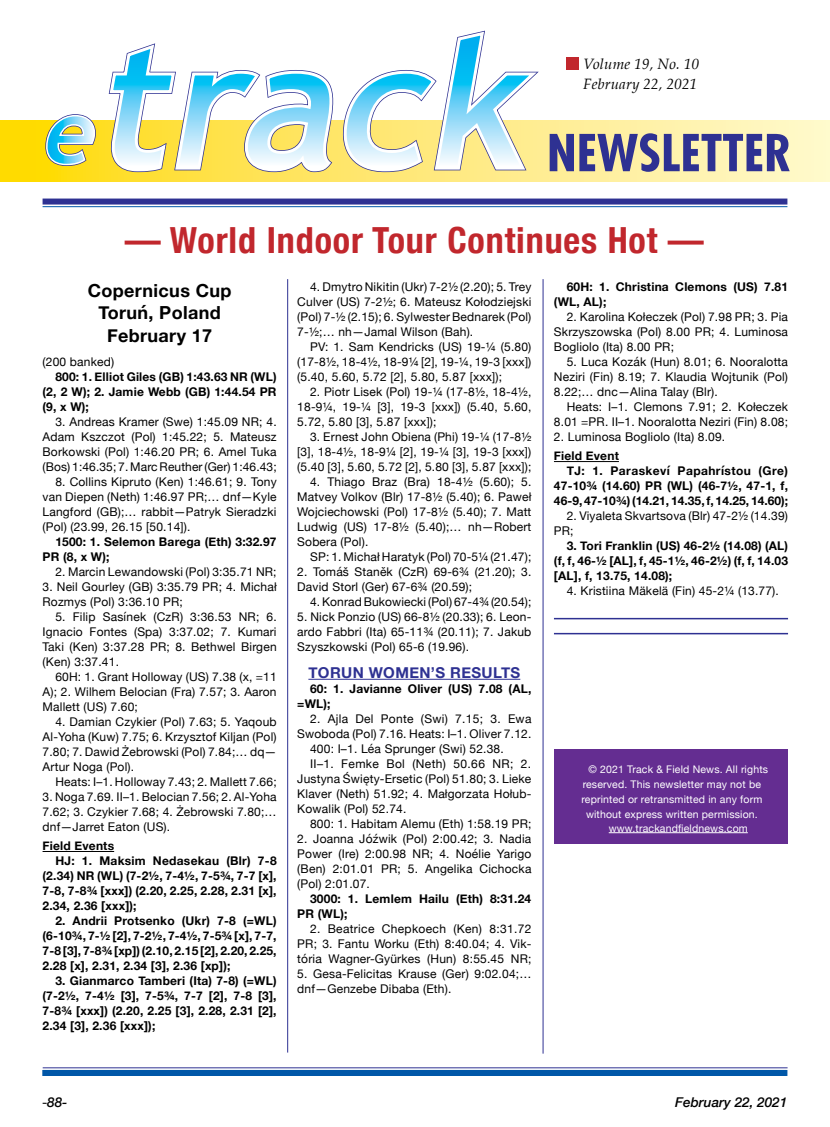
<style>
.page{position:relative;width:830px;height:1127px;background:#fff}
.page>*{position:absolute;margin:0;border:0;box-sizing:border-box;transform-origin:0 0}
.t1{font:700 condensed 36px "Helvetica Neue";letter-spacing:.025em;color:#c1272d}
.t2{font:700 18px/22.5px "Helvetica Neue";letter-spacing:.02em;color:#000;text-align:center}
.t3{font:italic 15px/19.5px "Palatino";letter-spacing:.01em;color:#000}
.t4{font:700 15px "Helvetica Neue";letter-spacing:.025em;color:#2e3192}
.t5{font:italic 500 13.5px "Helvetica Neue";color:#000}
.t6{font:12px/15px "Helvetica Neue";letter-spacing:.015em;color:#000;text-align:justify}
.t7{font:700 12px/15px "Helvetica Neue";letter-spacing:.015em;color:#000;text-align:justify}
.t8{font:700 12px "Helvetica Neue";letter-spacing:.035em;color:#000}
.t9{font:10.5px "Helvetica Neue";letter-spacing:.015em;color:#fff}
.s1{font-weight:400;font-style:normal}
</style>
<div class="page">
<div style="left:566px;top:57px;width:12px;height:12px;background:#c1272d"></div>
<svg style="left:0;top:120px;width:829px;height:62px;background:#feea75"></svg>
<hr style="left:43px;top:851px;width:71px;height:1px;background:#000">
<hr style="left:308px;top:679px;width:212px;height:1px;background:#2e3192">
<hr style="left:553px;top:461px;width:65px;height:1px;background:#000">
<hr style="left:553px;top:618px;width:234px;height:1px;background:#2e3192">
<hr style="left:553px;top:633px;width:234px;height:1px;background:#2e3192">
<div style="left:553px;top:749px;width:234px;height:94px;background:#642d91"></div>
<hr style="left:608px;top:832px;width:139px;height:1px;background:#fff">
<hr style="left:43px;top:1067px;width:744px;height:1px;background:#2e3192">
<hr style="left:287px;top:279px;width:1px;height:773px;background:#2e3192">
<hr style="left:542px;top:279px;width:1px;height:774px;background:#2e3192">
<div style="left:43px;top:1070px;width:743px;height:6px;background:#0057a8"></div>
<div style="left:43px;top:199px;width:744px;height:6px;background:#2e3192"></div>
<hr style="left:43px;top:206px;width:744px;height:1px;background:#0057a8">
<svg style="left:106px;top:120px;width:438px;height:54px"></svg>
<svg style="left:108px;top:30px;width:432px;height:143px"></svg>
<svg style="left:43px;top:114px;width:54px;height:53px;background:#b0d1a3"></svg>
<svg style="left:549px;top:133px;width:240px;height:39px;background:#8e8a9e"></svg>
<p class="t3" style="left:583px;top:54px;width:117px">Volume 19, No. 10<br>February 22, 2021</p>
<h1 class="t1" style="left:125px;top:210px;width:580px">— World Indoor Tour Continues Hot —</h1>
<h2 class="t2" style="left:88px;top:279px;width:145px">Copernicus Cup<br>Toruń, Poland<br>February 17</h2>
<p class="t6" style="left:43px;top:355px;width:73px">(200 banked)</p>
<p class="t7" style="left:43px;top:369px;width:235px;text-indent:13px">800: 1. Elliot Giles (GB) 1:43.63 NR (WL) (2, 2 W); 2. Jamie Webb (GB) 1:44.54 PR (9, x W);</p>
<p class="t6" style="left:43px;top:415px;width:235px;text-indent:13px">3. Andreas Kramer (Swe) 1:45.09 NR; 4.<br>Adam Kszczot (Pol) 1:45.22; 5. Mateusz Borkowski (Pol) 1:46.20 PR; 6. Amel Tuka (Bos) 1:46.35; 7. Marc Reuther (Ger) 1:46.43;</p>
<p class="t6" style="left:43px;top:475px;width:235px;text-indent:13px">8. Collins Kipruto (Ken) 1:46.61; 9. Tony van Diepen (Neth) 1:46.97 PR;… dnf—Kyle Langford (GB);… rabbit—Patryk Sieradzki (Pol) (23.99, 26.15 [50.14]).</p>
<p class="t7" style="left:43px;top:534px;width:235px;text-indent:13px">1500: 1. Selemon Barega (Eth) 3:32.97<br>PR (8, x W);</p>
<p class="t6" style="left:55px;top:565px;width:223px">2. Marcin Lewandowski (Pol) 3:35.71 NR;</p>
<p class="t6" style="left:43px;top:580px;width:235px">3. Neil Gourley (GB) 3:35.79 PR; 4. Michał<br>Rozmys (Pol) 3:36.10 PR;</p>
<p class="t6" style="left:43px;top:610px;width:235px;text-indent:13px">5. Filip Sasínek (CzR) 3:36.53 NR; 6.<br>Ignacio Fontes (Spa) 3:37.02; 7. Kumari Taki (Ken) 3:37.28 PR; 8. Bethwel Birgen (Ken) 3:37.41.</p>
<p class="t6" style="left:43px;top:670px;width:235px;text-indent:13px">60H: 1. Grant Holloway (US) 7.38 (x, =11<br>A); 2. Wilhem Belocian (Fra) 7.57; 3. Aaron Mallett (US) 7.60;</p>
<p class="t6" style="left:43px;top:715px;width:235px;text-indent:13px">4. Damian Czykier (Pol) 7.63; 5. Yaqoub Al-Yoha (Kuw) 7.75; 6. Krzysztof Kiljan (Pol)<br>7.80; 7. Dawid Żebrowski (Pol) 7.84;… dq— Artur Noga (Pol).</p>
<p class="t6" style="left:55px;top:775px;width:223px">Heats: I–1. Holloway 7.43; 2. Mallett 7.66;</p>
<p class="t6" style="left:43px;top:790px;width:235px">3. Noga 7.69. II–1. Belocian 7.56; 2. Al-Yoha 7.62; 3. Czykier 7.68; 4. Żebrowski 7.80;… dnf—Jarret Eaton (US).</p>
<p class="t7" style="left:43px;top:839px;width:73px">Field Events</p>
<p class="t7" style="left:55px;top:854px;width:223px">HJ: 1. Maksim Nedasekau (Blr) 7-8</p>
<p class="t7" style="left:43px;top:869px;width:235px">(2.34) NR (WL) (7-2½, 7-4½, 7-5¾, 7-7 [x],</p>
<p class="t7" style="left:43px;top:884px;width:235px">7-8, 7-8¾ [xxx]) (2.20, 2.25, 2.28, 2.31 [x],</p>
<p class="t7" style="left:43px;top:899px;width:95px">2.34, 2.36 [xxx]);</p>
<p class="t7" style="left:43px;top:914px;width:235px;text-indent:13px">2. Andrii Protsenko (Ukr) 7-8 (=WL) (6‑10¾, 7-½ [2], 7-2½, 7-4½, 7-5¾ [x], 7-7, 7-8 [3], 7-8¾ [xp]) (2.10, 2.15 [2], 2.20, 2.25, 2.28 [x], 2.31, 2.34 [3], 2.36 [xp]);</p>
<p class="t7" style="left:43px;top:974px;width:235px;text-indent:13px">3. Gianmarco Tamberi (Ita) 7-8) (=WL) (7-2½, 7-4½ [3], 7-5¾, 7-7 [2], 7-8 [3], 7-8¾ [xxx]) (2.20, 2.25 [3], 2.28, 2.31 [2], 2.34 [3], 2.36 [xxx]);</p>
<p class="t6" style="left:297px;top:279px;width:235px;text-indent:13px">4. Dmytro Nikitin (Ukr) 7-2½ (2.20); 5. Trey Culver (US) 7-2½; 6. Mateusz Kołodziejski (Pol) 7-½ (2.15); 6. Sylwester Bednarek (Pol)<br>7-½;… nh—Jamal Wilson (Bah).</p>
<p class="t6" style="left:297px;top:339px;width:235px;text-indent:13px">PV: 1. Sam Kendricks (US) 19-¼ (5.80) (17-8½, 18-4½, 18-9¼ [2], 19-¼, 19-3 [xxx]) (5.40, 5.60, 5.72 [2], 5.80, 5.87 [xxx]);</p>
<p class="t6" style="left:297px;top:384px;width:235px;text-indent:13px">2. Piotr Lisek (Pol) 19-¼ (17-8½, 18-4½, 18-9¼, 19-¼ [3], 19-3 [xxx]) (5.40, 5.60, 5.72, 5.80 [3], 5.87 [xxx]);</p>
<p class="t6" style="left:297px;top:429px;width:235px;text-indent:13px">3. Ernest John Obiena (Phi) 19-¼ (17-8½ [3], 18-4½, 18-9¼ [2], 19-¼ [3], 19-3 [xxx]) (5.40 [3], 5.60, 5.72 [2], 5.80 [3], 5.87 [xxx]);</p>
<p class="t6" style="left:297px;top:474px;width:235px;text-indent:13px">4. Thiago Braz (Bra) 18-4½ (5.60); 5.<br>Matvey Volkov (Blr) 17-8½ (5.40); 6. Paweł Wojciechowski (Pol) 17-8½ (5.40); 7. Matt Ludwig (US) 17-8½ (5.40);… nh—Robert Sobera (Pol).</p>
<p class="t6" style="left:310px;top:549px;width:223px">SP: 1. Michał Haratyk (Pol) 70-5¼ (21.47);</p>
<p class="t6" style="left:297px;top:564px;width:235px">2. Tomáš Staněk (CzR) 69-6¾ (21.20); 3.<br>David Storl (Ger) 67-6¾ (20.59);</p>
<p class="t6" style="left:310px;top:594px;width:223px">4. Konrad Bukowiecki (Pol) 67-4¾ (20.54);</p>
<p class="t6" style="left:297px;top:609px;width:235px">5. Nick Ponzio (US) 66-8½ (20.33); 6. Leon&shy;ardo Fabbri (Ita) 65-11¾ (20.11); 7. Jakub Szyszkowski (Pol) 65-6 (19.96).</p>
<p class="t4" style="left:308px;top:661px;width:213px">TORUN WOMEN’S RESULTS</p>
<p class="t7" style="left:297px;top:681px;width:235px;text-indent:13px">60: 1. Javianne Oliver (US) 7.08 (AL, =WL);</p>
<p class="t6" style="left:310px;top:712px;width:223px">2. Ajla Del Ponte (Swi) 7.15; 3. Ewa</p>
<p class="t6" style="left:297px;top:727px;width:235px">Swoboda (Pol) 7.16. Heats: I–1. Oliver 7.12.</p>
<p class="t6" style="left:310px;top:742px;width:195px">400: I–1. Léa Sprunger (Swi) 52.38.</p>
<p class="t6" style="left:310px;top:757px;width:222px">II–1. Femke Bol (Neth) 50.66 NR; 2.</p>
<p class="t6" style="left:297px;top:772px;width:235px">Justyna Święty-Ersetic (Pol) 51.80; 3. Lieke</p>
<p class="t6" style="left:297px;top:787px;width:235px">Klaver (Neth) 51.92; 4. Małgorzata Hołub-</p>
<p class="t6" style="left:297px;top:802px;width:110px">Kowalik (Pol) 52.74.</p>
<p class="t6" style="left:310px;top:817px;width:223px">800: 1. Habitam Alemu (Eth) 1:58.19 PR;</p>
<p class="t6" style="left:297px;top:832px;width:235px">2. Joanna Jóźwik (Pol) 2:00.42; 3. Nadia Power (Ire) 2:00.98 NR; 4. Noélie Yarigo (Ben) 2:01.01 PR; 5. Angelika Cichocka (Pol) 2:01.07.</p>
<p class="t7" style="left:297px;top:891px;width:235px;text-indent:13px">3000: 1. Lemlem Hailu (Eth) 8:31.24<br>PR (WL);</p>
<p class="t6" style="left:297px;top:922px;width:235px;text-indent:13px">2. Beatrice Chepkoech (Ken) 8:31.72<br>PR; 3. Fantu Worku (Eth) 8:40.04; 4. Vik&shy;tória Wagner-Gyürkes (Hun) 8:55.45 NR;</p>
<p class="t6" style="left:297px;top:967px;width:235px">5. Gesa-Felicitas Krause (Ger) 9:02.04;… dnf—Genzebe Dibaba (Eth).</p>
<p class="t7" style="left:553px;top:279px;width:235px;text-indent:13px">60H: 1. Christina Clemons (US) 7.81 (WL, AL);</p>
<p class="t6" style="left:553px;top:310px;width:235px;text-indent:13px">2. Karolina Kołeczek (Pol) 7.98 PR; 3. Pia Skrzyszowska (Pol) 8.00 PR; 4. Luminosa Bogliolo (Ita) 8.00 PR;</p>
<p class="t6" style="left:553px;top:355px;width:235px;text-indent:13px">5. Luca Kozák (Hun) 8.01; 6. Nooralotta Neziri (Fin) 8.19; 7. Klaudia Wojtunik (Pol)<br>8.22;… dnc—Alina Talay (Blr).</p>
<p class="t6" style="left:553px;top:400px;width:235px;text-align:right">Heats: I–1. Clemons 7.91; 2. Kołeczek<br>8.01 =PR. II–1. Nooralotta Neziri (Fin) 8.08;</p>
<p class="t6" style="left:553px;top:430px;width:173px">2. Luminosa Bogliolo (Ita) 8.09.</p>
<p class="t7" style="left:553px;top:449px;width:66px">Field Event</p>
<p class="t8" style="left:566px;top:462px;width:222px">TJ: 1. Paraskeví Papahrístou (Gre)</p>
<p class="t7" style="left:553px;top:479px;width:235px">47‑10¾ (14.60) PR (WL) (46-7½, 47-1, f,</p>
<p class="t7" style="left:553px;top:494px;width:236px">46-9, 47-10¾) (14.21, 14.35, f, 14.25, 14.60);</p>
<p class="t6" style="left:553px;top:509px;width:235px;text-indent:13px">2. Viyaleta Skvartsova (Blr) 47-2½ (14.39)<br>PR;</p>
<p class="t7" style="left:553px;top:539px;width:235px;text-indent:13px">3. Tori Franklin (US) 46-2½ (14.08) (AL) (f, f, 46-½ [AL], f, 45-1½, 46-2½) (f, f, 14.03 [AL], f, 13.75, 14.08);</p>
<p class="t6" style="left:566px;top:584px;width:213px">4. Kristiina Mäkelä (Fin) 45-2¼ (13.77).</p>
<p class="t9" style="left:588px;top:762px;width:181px">© 2021 Track &amp; Field News. All rights</p>
<p class="t9" style="left:582px;top:777px;width:180px">reserved. This newsletter may not be</p>
<p class="t9" style="left:581px;top:792px;width:182px">reprinted or retransmitted in any form</p>
<p class="t9" style="left:585px;top:807px;width:173px">without express written permission.</p>
<p class="t9" style="left:608px;top:820px;width:140px">www.trackandfieldnews.com</p>
<p class="t5" style="left:42px;top:1090px;width:27px"><span class="s1">-</span>88-</p>
<p class="t5" style="left:674px;top:1090px;width:114px">February 22, 2021</p>
</div>
